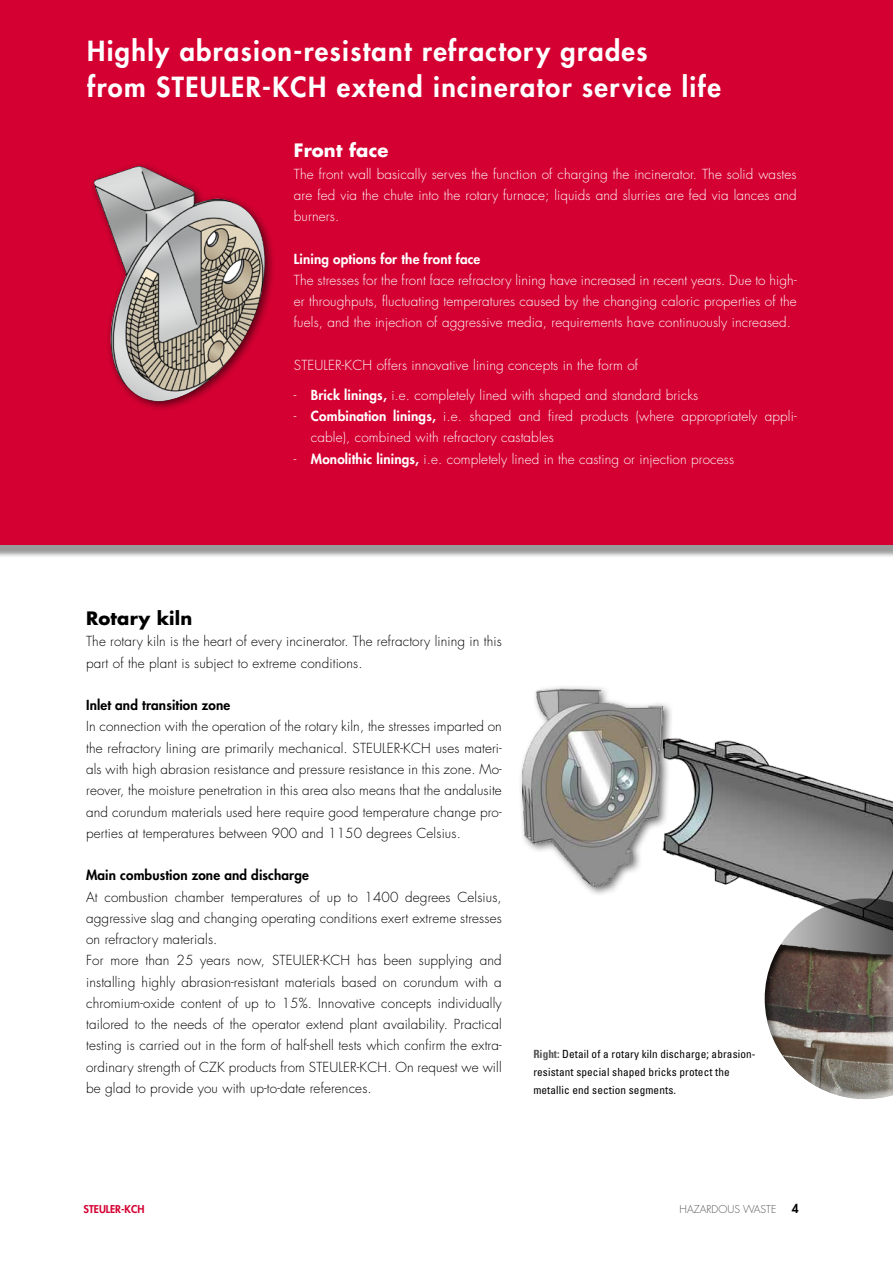
<style>
.page{position:relative;width:893px;height:1263px;background:#fff}
.page>*{position:absolute;margin:0;border:0;box-sizing:border-box;transform-origin:0 0}
.t1{font:800 27px/36px "Futura";letter-spacing:.05em;color:#fff}
.t2{font:700 18px "Futura";letter-spacing:.01em;color:#000}
.t3{font:700 18px "Futura";letter-spacing:.01em;color:#fff}
.t4{font:300 13.5px/21.3px "Futura";letter-spacing:.01em;color:#000}
.t5{font:300 13.5px/21.3px "Futura";letter-spacing:.01em;color:#fff;text-align:justify}
.t6{font:800 13.5px "Futura";letter-spacing:.01em;color:#000}
.t7{font:800 13.5px "Futura";letter-spacing:.01em;color:#fff}
.t8{font:800 12px "Futura";color:#000}
.t9{font:condensed 11.25px/18px "Univers";letter-spacing:.01em;color:#000}
.t10{font:300 10.5px "Futura";color:#58585a}
.t11{font:800 10.5px "Futura";color:#d40032}
.s1{font-weight:800}
.s2{font-weight:700;color:#58585a}
</style>
<div class="page">
<div style="left:518px;top:683px;width:155px;height:214px;background:#000;opacity:.6"></div>
<img style="left:523px;top:687px;width:64px;height:201px">
<div style="left:0;top:0;width:893px;height:544px;background:#d40032"></div>
<img style="left:587px;top:544px;width:306px;height:353px">
<img style="left:93px;top:166px;width:180px;height:243px">
<img style="left:787px;top:898px;width:106px;height:38px">
<div style="left:773px;top:949px;width:120px;height:151px;background:#fff;opacity:.75"></div>
<div style="left:763px;top:936px;width:130px;height:131px;background:#000;opacity:.75"></div>
<h1 class="t1" style="left:87px;top:32px;width:635px">Highly abrasion-resistant refractory grades<br>from STEULER-KCH extend incinerator service life</h1>
<h2 class="t3" style="left:294px;top:138px;width:96px">Front face</h2>
<p class="t5" style="left:294px;top:163px;width:504px">The front wall basically serves the function of charging the incinerator. The solid wastes are fed via the chute into the rotary furnace; liquids and slurries are fed via lances and burners.</p>
<p class="t7" style="left:294px;top:250px;width:188px">Lining options for the front face</p>
<p class="t5" style="left:294px;top:269px;width:504px">The stresses for the front face refractory lining have increased in recent years. Due to high&shy;er throughputs, fluctuating temperatures caused by the changing caloric properties of the fuels, and the injection of aggressive media, requirements have continuously increased.</p>
<p class="t5" style="left:294px;top:355px;width:13px">STEU</p>
<p class="t5" style="left:324px;top:355px;width:316px">LER-KCH offers innovative lining concepts in the form of</p>
<p class="t5" style="left:294px;top:384px;width:406px">- <span class="s1">Brick linings,</span> i.e. completely lined with shaped and standard bricks</p>
<p class="t5" style="left:311px;top:406px;width:487px;text-indent:-17px">- <span class="s1">Combination linings,</span> i.e. shaped and fired products (where appropriately appli&shy;cable), combined with refractory castables</p>
<p class="t5" style="left:294px;top:448px;width:442px">- <span class="s1">Monolithic linings,</span> i.e. completely lined in the casting or injection process</p>
<h2 class="t2" style="left:86px;top:606px;width:108px">Rotary kiln</h2>
<p class="t4" style="left:86px;top:631px;width:417px">The rotary kiln is the heart of every incinerator. The refractory lining in this part of the plant is subject to extreme conditions.</p>
<p class="t6" style="left:86px;top:696px;width:146px">Inlet and transition zone</p>
<p class="t4" style="left:86px;top:716px;width:417px">In connection with the operation of the rotary kiln, the stresses imparted on the refractory lining are primarily mechanical. STEU</p>
<p class="t4" style="left:86px;top:737px;width:417px;text-align:justify;text-indent:296px">LER-KCH uses materi&shy;als with high abrasion resistance and pressure resistance in this zone. Mo&shy;reover, the moisture penetration in this area also means that the andalusite and corundum materials used here require good temperature change pro&shy;perties at temperatures between 900 and 1150 degrees Celsius.</p>
<p class="t6" style="left:86px;top:866px;width:224px">Main combustion zone and discharge</p>
<p class="t4" style="left:86px;top:886px;width:417px">At combustion chamber temperatures of up to 1400 degrees Celsius, aggressive slag and changing operating conditions exert extreme stresses on refractory materials.<br>For more than 25 years now, STEU</p>
<p class="t4" style="left:86px;top:950px;width:417px;text-align:justify;text-indent:216px">LER-KCH has been supplying and installing highly abrasion-resistant materials based on corundum with a chromium-oxide content of up to 15%. Innovative concepts individually tailored to the needs of the operator extend plant availability. Practical testing is carried out in the form of half-shell tests which confirm the extra&shy;ordinary strength of CZK products from STEU</p>
<p class="t4" style="left:86px;top:1056px;width:417px;text-indent:253px">LER-KCH. On request we will be glad to provide you with up-to-date references.</p>
<p class="t9" style="left:533px;top:1045px;width:224px"><span class="s2">Right:</span> Detail of a rotary kiln discharge; abrasion&shy;resistant special shaped bricks protect the metallic end section segments.</p>
<p class="t11" style="left:84px;top:1202px;width:62px">STEULER-KCH</p>
<p class="t10" style="left:679px;top:1202px;width:98px">Hazar dous Waste</p>
<p class="t8" style="left:792px;top:1200px;width:8px">4</p>
</div>
